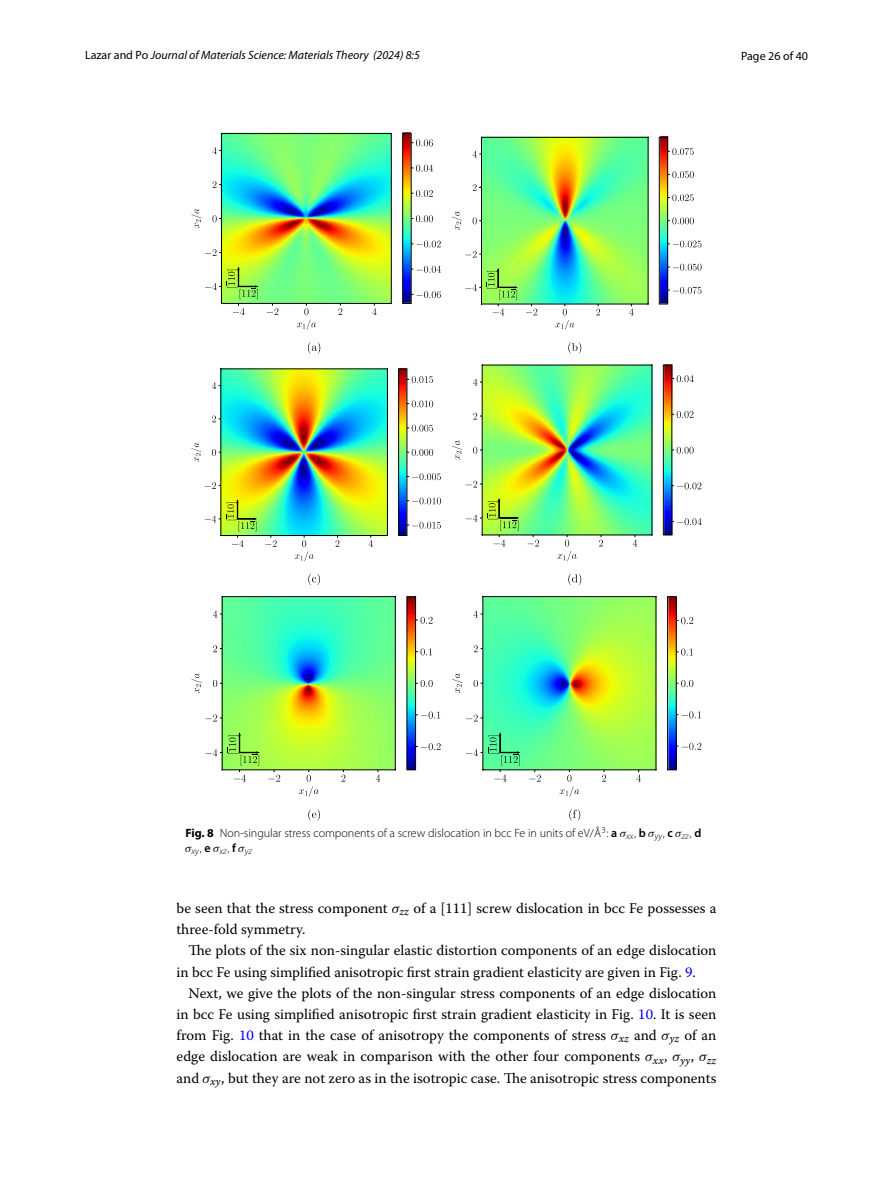
<style>
.page{position:relative;width:893px;height:1187px;background:#fff}
.page>*{position:absolute;margin:0;border:0;box-sizing:border-box;transform-origin:0 0}
.t1{font:14.7px/21.1px "Warnock Pro";color:#000}
.t2{font:300 12px "Myriad Pro";color:#000}
.t3{font:italic 12px "Myriad Pro";color:#000}
.t4{font:12px "Myriad Pro";color:#000}
.t5{font:9.15px "Myriad Pro Light It 39";color:#000}
.s1{font-style:normal}
.s2{font-weight:700}
.s3{font-weight:600}
.s4{font-family:"MTMI223";font-weight:400}
.s5{font-family:"MTMI224";font-weight:400}
.s6{font-family:"MTMI225";font-weight:400}
.s7{font-family:"Myriad Pro Light It 40"}
.s8{font-family:"Myriad Pro Light It 41"}
.s9{font-family:"MTMI228"}
.s10{color:#00f}
.s11{font-family:"MTMI230"}
.s12{font-family:"MTMI231"}
.s13{font-family:"MTMI232"}
.s14{font-family:"MTMI220"}
.s15{font-family:"MTMI221"}
.s16{font-family:"MTMI222"}
</style>
<div class="page">
<img style="left:221px;top:134px;width:452px;height:636px">
<svg style="left:267px;top:304px;width:11px;height:11px"></svg>
<svg style="left:338px;top:304px;width:4px;height:11px"></svg>
<svg style="left:372px;top:304px;width:5px;height:11px"></svg>
<svg style="left:297px;top:304px;width:19px;height:25px"></svg>
<svg style="left:205px;top:249px;width:16px;height:7px"></svg>
<svg style="left:212px;top:215px;width:9px;height:7px"></svg>
<svg style="left:213px;top:181px;width:8px;height:7px"></svg>
<svg style="left:212px;top:147px;width:9px;height:7px"></svg>
<svg style="left:191px;top:209px;width:11px;height:19px"></svg>
<hr style="left:221px;top:133px;width:1px;height:170px;background:#000">
<hr style="left:391px;top:133px;width:1px;height:170px;background:#000">
<hr style="left:222px;top:303px;width:169px;height:1px;background:#000">
<hr style="left:222px;top:133px;width:169px;height:1px;background:#000">
<svg style="left:205px;top:267px;width:53px;height:48px"></svg>
<svg style="left:402px;top:133px;width:39px;height:171px"></svg>
<svg style="left:308px;top:342px;width:12px;height:11px"></svg>
<svg style="left:526px;top:305px;width:11px;height:10px"></svg>
<svg style="left:596px;top:305px;width:4px;height:10px"></svg>
<svg style="left:629px;top:305px;width:5px;height:10px"></svg>
<svg style="left:555px;top:305px;width:19px;height:25px"></svg>
<svg style="left:465px;top:251px;width:16px;height:6px"></svg>
<svg style="left:473px;top:217px;width:8px;height:7px"></svg>
<svg style="left:473px;top:184px;width:8px;height:7px"></svg>
<svg style="left:472px;top:151px;width:9px;height:6px"></svg>
<svg style="left:452px;top:211px;width:10px;height:19px"></svg>
<hr style="left:481px;top:137px;width:1px;height:167px;background:#000">
<hr style="left:648px;top:137px;width:1px;height:167px;background:#000">
<hr style="left:481px;top:304px;width:167px;height:1px;background:#000">
<hr style="left:481px;top:137px;width:167px;height:1px;background:#000">
<svg style="left:465px;top:268px;width:52px;height:47px"></svg>
<svg style="left:659px;top:137px;width:43px;height:167px"></svg>
<svg style="left:568px;top:342px;width:13px;height:11px"></svg>
<svg style="left:265px;top:536px;width:12px;height:11px"></svg>
<svg style="left:335px;top:536px;width:4px;height:11px"></svg>
<svg style="left:369px;top:536px;width:4px;height:11px"></svg>
<svg style="left:295px;top:536px;width:19px;height:25px"></svg>
<svg style="left:205px;top:482px;width:16px;height:7px"></svg>
<svg style="left:212px;top:449px;width:9px;height:7px"></svg>
<svg style="left:212px;top:415px;width:9px;height:7px"></svg>
<svg style="left:212px;top:382px;width:9px;height:7px"></svg>
<svg style="left:191px;top:443px;width:10px;height:18px"></svg>
<hr style="left:221px;top:369px;width:1px;height:166px;background:#000">
<hr style="left:387px;top:369px;width:1px;height:166px;background:#000">
<hr style="left:221px;top:535px;width:166px;height:1px;background:#000">
<hr style="left:221px;top:368px;width:166px;height:1px;background:#000">
<svg style="left:205px;top:500px;width:51px;height:47px"></svg>
<svg style="left:398px;top:368px;width:43px;height:168px"></svg>
<svg style="left:308px;top:573px;width:12px;height:12px"></svg>
<svg style="left:527px;top:535px;width:12px;height:11px"></svg>
<svg style="left:599px;top:535px;width:4px;height:11px"></svg>
<svg style="left:633px;top:535px;width:4px;height:11px"></svg>
<svg style="left:557px;top:535px;width:20px;height:26px"></svg>
<svg style="left:466px;top:480px;width:16px;height:7px"></svg>
<svg style="left:473px;top:446px;width:9px;height:7px"></svg>
<svg style="left:473px;top:413px;width:9px;height:6px"></svg>
<svg style="left:473px;top:378px;width:9px;height:7px"></svg>
<svg style="left:452px;top:440px;width:10px;height:19px"></svg>
<hr style="left:482px;top:365px;width:1px;height:170px;background:#000">
<hr style="left:652px;top:365px;width:1px;height:170px;background:#000">
<hr style="left:482px;top:534px;width:170px;height:1px;background:#000">
<hr style="left:482px;top:365px;width:170px;height:1px;background:#000">
<svg style="left:466px;top:498px;width:52px;height:48px"></svg>
<svg style="left:663px;top:364px;width:39px;height:171px"></svg>
<svg style="left:568px;top:573px;width:13px;height:12px"></svg>
<svg style="left:268px;top:770px;width:12px;height:11px"></svg>
<svg style="left:341px;top:770px;width:4px;height:11px"></svg>
<svg style="left:376px;top:770px;width:4px;height:11px"></svg>
<svg style="left:299px;top:770px;width:19px;height:26px"></svg>
<svg style="left:205px;top:714px;width:17px;height:7px"></svg>
<svg style="left:213px;top:680px;width:9px;height:7px"></svg>
<svg style="left:213px;top:645px;width:9px;height:7px"></svg>
<svg style="left:213px;top:610px;width:9px;height:7px"></svg>
<svg style="left:192px;top:673px;width:10px;height:20px"></svg>
<hr style="left:222px;top:596px;width:1px;height:173px;background:#000">
<hr style="left:395px;top:596px;width:1px;height:173px;background:#000">
<hr style="left:222px;top:769px;width:173px;height:1px;background:#000">
<hr style="left:222px;top:596px;width:173px;height:1px;background:#000">
<svg style="left:205px;top:732px;width:54px;height:49px"></svg>
<svg style="left:406px;top:596px;width:35px;height:174px"></svg>
<svg style="left:308px;top:809px;width:12px;height:11px"></svg>
<svg style="left:529px;top:770px;width:12px;height:11px"></svg>
<svg style="left:602px;top:770px;width:4px;height:11px"></svg>
<svg style="left:636px;top:770px;width:5px;height:11px"></svg>
<svg style="left:560px;top:770px;width:19px;height:26px"></svg>
<svg style="left:466px;top:714px;width:17px;height:7px"></svg>
<svg style="left:474px;top:680px;width:9px;height:7px"></svg>
<svg style="left:474px;top:645px;width:9px;height:7px"></svg>
<svg style="left:473px;top:610px;width:10px;height:7px"></svg>
<svg style="left:452px;top:673px;width:11px;height:20px"></svg>
<hr style="left:483px;top:596px;width:1px;height:173px;background:#000">
<hr style="left:656px;top:596px;width:1px;height:173px;background:#000">
<hr style="left:483px;top:769px;width:173px;height:1px;background:#000">
<hr style="left:483px;top:596px;width:173px;height:1px;background:#000">
<svg style="left:466px;top:732px;width:54px;height:49px"></svg>
<svg style="left:667px;top:596px;width:34px;height:174px"></svg>
<svg style="left:569px;top:809px;width:11px;height:11px"></svg>
<p class="t3" style="left:85px;top:48px;width:336px"><span class="s1">Lazar and Po</span> Journal of Materials Science: Materials Theory (2024) 8:5</p>
<p class="t4" style="left:741px;top:48px;width:68px">Page 26 of 40</p>
<p class="t2" style="left:185px;top:826px;width:517px"><span class="s2">Fig. 8</span> Non-singular stress components of a screw dislocation in bcc Fe in units of eV/Å<sup>3</sup>: <span class="s3">a</span> <span class="s4">σ</span><sub>xx</sub>, <span class="s3">b</span> <span class="s5">σ</span><sub>yy</sub>, <span class="s3">c</span> <span class="s6">σ</span><sub>zz</sub>, <span class="s3">d</span></p>
<p class="t5" style="left:185px;top:847px;width:68px"><sup>σ</sup>xy<sup>,</sup> <sup>e</sup> <sup>σ</sup><span class="s7">xz</span><sup>,</sup> <sup>f</sup> <sup>σ</sup><span class="s8">yz</span></p>
<p class="t1" style="left:176px;top:897px;width:542px">be seen that the stress component <span class="s9">σ</span><sub>zz</sub> of a [111] screw dislocation in bcc Fe possesses a three-fold symmetry.</p>
<p class="t1" style="left:176px;top:939px;width:541px;text-indent:12px">The plots of the six non-singular elastic distortion components of an edge dislocation in bcc Fe using simplified anisotropic first strain gradient elasticity are given in Fig. <span class="s10">9</span>.</p>
<p class="t1" style="left:176px;top:982px;width:541px;text-align:justify;text-indent:12px">Next, we give the plots of the non-singular stress components of an edge dislocation in bcc Fe using simplified anisotropic first strain gradient elasticity in Fig. <span class="s10">10</span>. It is seen from Fig. <span class="s10">10</span> that in the case of anisotropy the components of stress <span class="s11">σ</span><sub>xz</sub> and <span class="s12">σ</span><sub>yz</sub> of an edge dislocation are weak in comparison with the other four components <span class="s13">σ</span><sub>xx</sub>, <span class="s14">σ</span><sub>yy</sub>, <span class="s15">σ</span><sub>zz </sub>and <span class="s16">σ</span><sub>xy</sub>, but they are not zero as in the isotropic case. The anisotropic stress components</p>
</div>
